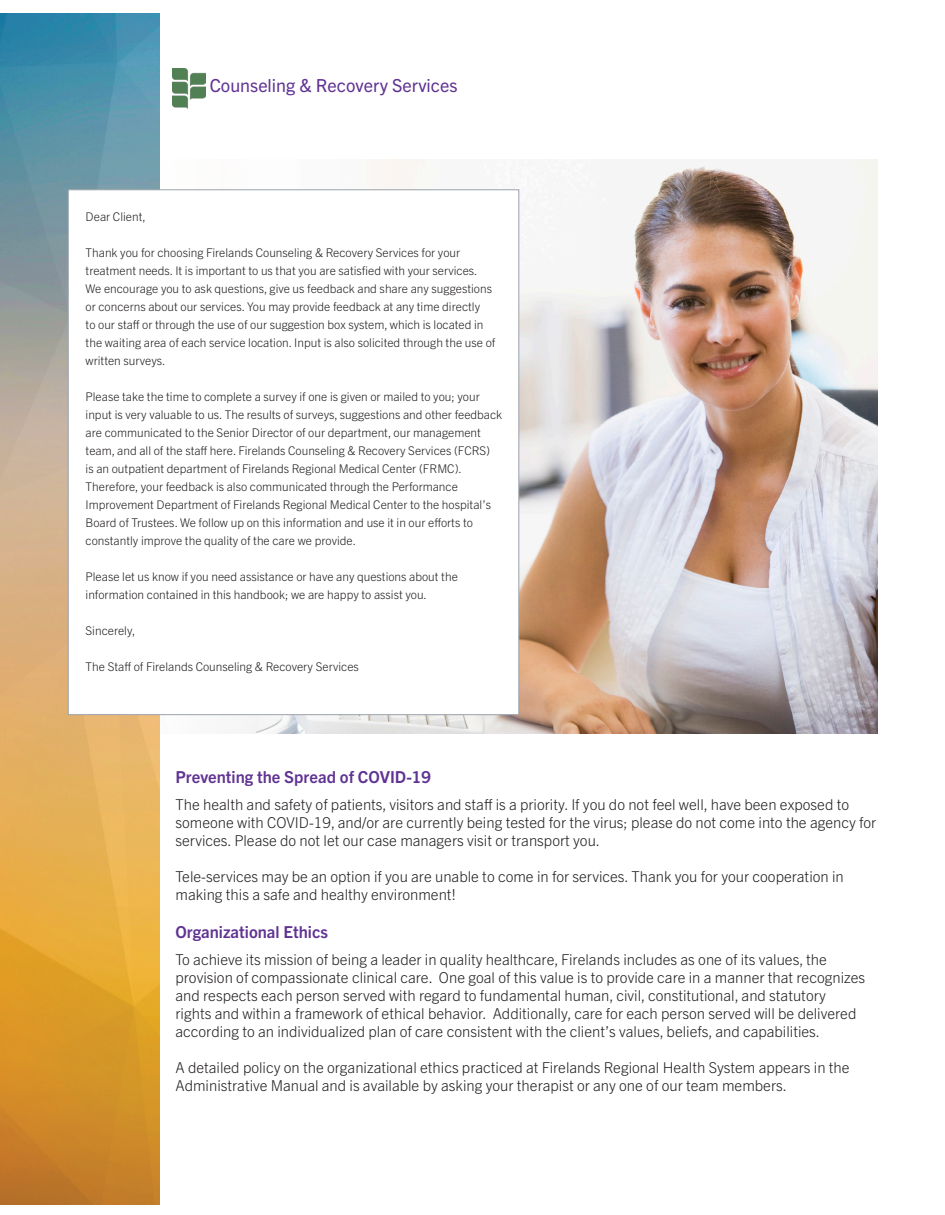
<style>
.page{position:relative;width:945px;height:1215px;background:#fff}
.page>*{position:absolute;margin:0;border:0;box-sizing:border-box;transform-origin:0 0}
.t1{font:18px "Trade Gothic Next LT Pro";color:#603393}
.t2{font:700 16.5px "Trade Gothic Next LT Pro";color:#603393}
.t3{font:300 15px/18px "Trade Gothic Next LT Pro";color:#231f20}
.t4{font:300 12px/18px "Trade Gothic Next LT Pro";color:#231f20}
</style>
<div class="page">
<img style="left:0;top:13px;width:160px;height:1191px">
<img style="left:160px;top:159px;width:718px;height:574px">
<div style="left:68px;top:189px;width:451px;height:526px;background:#fff;border:1px solid #9aa3ab"></div>
<img style="left:173px;top:69px;width:32px;height:40px">
<h1 class="t1" style="left:210px;top:73px;width:249px">Counseling &amp; Recovery Services</h1>
<p class="t4" style="left:86px;top:207px;width:62px">Dear Client,</p>
<p class="t4" style="left:86px;top:243px;width:411px">Thank you for choosing Firelands Counseling &amp; Recovery Services for your treatment needs. It is important to us that you are satisfied with your services.<br>We encourage you to ask questions, give us feedback and share any suggestions or concerns about our services. You may provide feedback at any time directly<br>to our staff or through the use of our suggestion box system, which is located in the waiting area of each service location. Input is also solicited through the use of written surveys.</p>
<p class="t4" style="left:86px;top:387px;width:418px">Please take the time to complete a survey if one is given or mailed to you; your input is very valuable to us. The results of surveys, suggestions and other feedback are communicated to the Senior Director of our department, our management team, and all of the staff here. Firelands Counseling &amp; Recovery Services (FCRS)<br>is an outpatient department of Firelands Regional Medical Center (FRMC).<br>Therefore, your feedback is also communicated through the Performance Improvement Department of Firelands Regional Medical Center to the hospital’s Board of Trustees. We follow up on this information and use it in our efforts to constantly improve the quality of the care we provide.</p>
<p class="t4" style="left:86px;top:567px;width:374px">Please let us know if you need assistance or have any questions about the information contained in this handbook; we are happy to assist you.</p>
<p class="t4" style="left:86px;top:621px;width:51px">Sincerely,</p>
<p class="t4" style="left:86px;top:657px;width:275px">The Staff of Firelands Counseling &amp; Recovery Services</p>
<h2 class="t2" style="left:176px;top:766px;width:257px">Preventing the Spread of COVID-19</h2>
<p class="t3" style="left:176px;top:795px;width:702px">The health and safety of patients, visitors and staff is a priority. If you do not feel well, have been exposed to someone with COVID-19, and/or are currently being tested for the virus; please do not come into the agency for services. Please do not let our case managers visit or transport you.</p>
<p class="t3" style="left:176px;top:867px;width:670px">Tele-services may be an option if you are unable to come in for services. Thank you for your cooperation in making this a safe and healthy environment!</p>
<h2 class="t2" style="left:176px;top:921px;width:154px">Organizational Ethics</h2>
<p class="t3" style="left:176px;top:950px;width:691px">To achieve its mission of being a leader in quality healthcare, Firelands includes as one of its values, the provision of compassionate clinical care. One goal of this value is to provide care in a manner that recognizes and respects each person served with regard to fundamental human, civil, constitutional, and statutory rights and within a framework of ethical behavior. Additionally, care for each person served will be delivered according to an individualized plan of care consistent with the client’s values, beliefs, and capabilities.</p>
<p class="t3" style="left:176px;top:1058px;width:676px">A detailed policy on the organizational ethics practiced at Firelands Regional Health System appears in the<br>Administrative Manual and is available by asking your therapist or any one of our team members.</p>
</div>
